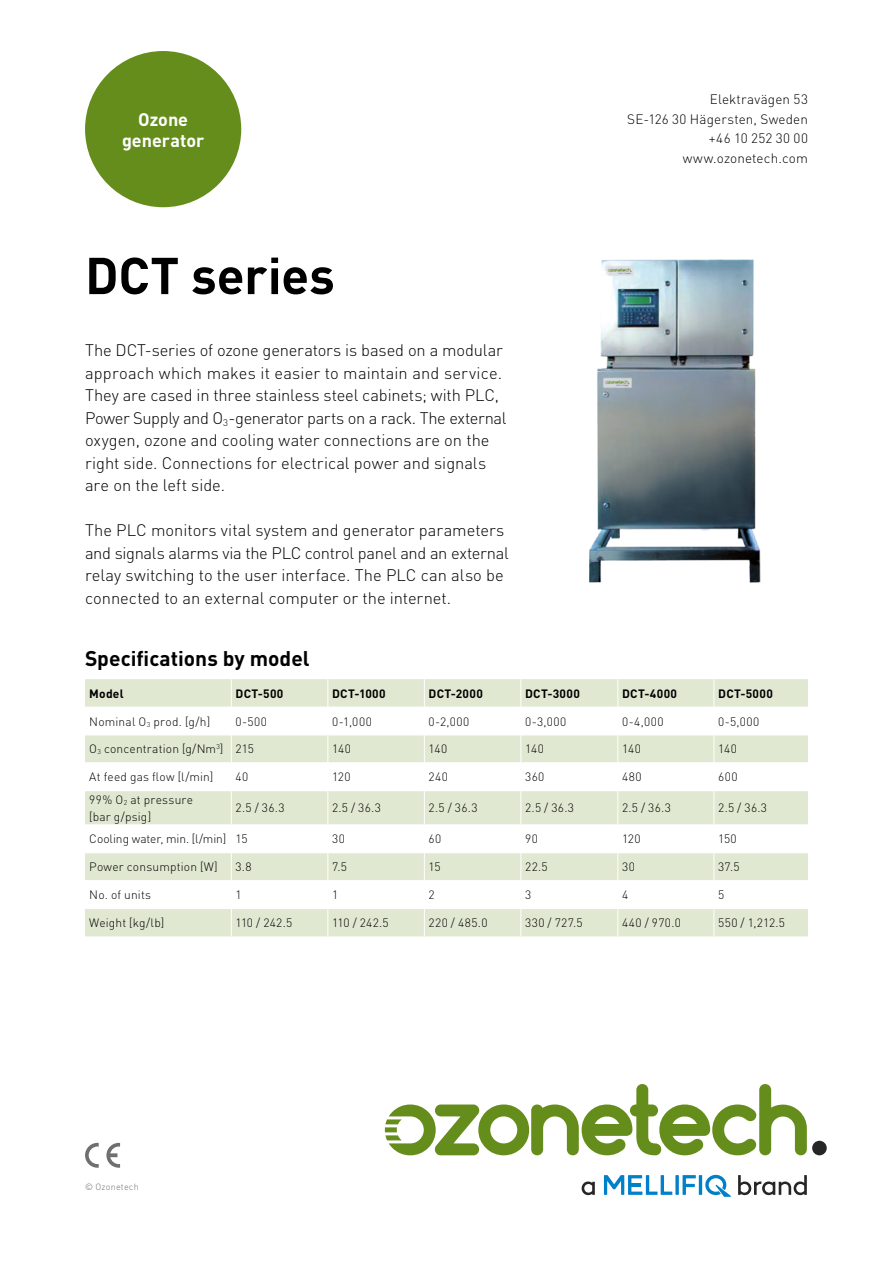
<style>
.page{position:relative;width:893px;height:1263px;background:#fff}
.page>*{position:absolute;margin:0;border:0;box-sizing:border-box;transform-origin:0 0}
.t1{font:700 51px "DINOT";color:#000}
.t2{font:700 21px "DINOT";color:#000}
.t3{font:700 18px/21px "DINOT";color:#fff;text-align:center}
.t4{font:300 16.5px/22.5px "DINOT";letter-spacing:-.005em;color:#000}
.t5{font:300 13.5px/19.5px "DINOT";letter-spacing:.01em;color:#000;text-align:right}
.t6{font:300 12px/16.5px "DINOT";letter-spacing:.015em;color:#000}
.t7{font:700 12px "DINOT";letter-spacing:.03em;color:#000}
.t8{font:300 12px "DINOT";letter-spacing:-.005em;color:#000}
.t9{font:300 9px "DINOT";letter-spacing:.025em;color:#706f6f}
</style>
<div class="page">
<div style="left:85px;top:51px;width:156px;height:156px;background:#658d1b;border-radius:50%"></div>
<div style="left:812px;top:1141px;width:15px;height:14px;background:#262626;border-radius:50%"></div>
<svg style="left:385px;top:1084px;width:422px;height:71px"></svg>
<svg style="left:582px;top:1181px;width:13px;height:14px"></svg>
<svg style="left:738px;top:1175px;width:69px;height:20px"></svg>
<svg style="left:604px;top:1175px;width:127px;height:22px"></svg>
<svg style="left:85px;top:1143px;width:14px;height:25px"></svg>
<svg style="left:106px;top:1143px;width:14px;height:25px"></svg>
<div style="left:85px;top:679px;width:723px;height:28px;background:#e0e8d1"></div>
<svg style="left:85px;top:736px;width:723px;height:89px;fill:#e0e8d1"></svg>
<hr style="left:85px;top:762px;width:146px;height:1px;background:#fff">
<hr style="left:231px;top:762px;width:97px;height:1px;background:#fff">
<svg style="left:231px;top:679px;width:1px;height:111px"></svg>
<hr style="left:328px;top:762px;width:96px;height:1px;background:#fff">
<svg style="left:328px;top:679px;width:1px;height:111px"></svg>
<hr style="left:424px;top:762px;width:97px;height:1px;background:#fff">
<svg style="left:424px;top:679px;width:1px;height:111px"></svg>
<hr style="left:521px;top:762px;width:97px;height:1px;background:#fff">
<svg style="left:521px;top:679px;width:1px;height:111px"></svg>
<hr style="left:618px;top:762px;width:96px;height:1px;background:#fff">
<svg style="left:618px;top:679px;width:1px;height:111px"></svg>
<hr style="left:714px;top:762px;width:94px;height:1px;background:#fff">
<svg style="left:714px;top:679px;width:1px;height:111px"></svg>
<hr style="left:85px;top:790px;width:146px;height:1px;background:#fff">
<hr style="left:231px;top:790px;width:97px;height:1px;background:#fff">
<hr style="left:231px;top:791px;width:1px;height:34px;background:#fff">
<hr style="left:328px;top:790px;width:96px;height:1px;background:#fff">
<hr style="left:328px;top:791px;width:1px;height:34px;background:#fff">
<hr style="left:424px;top:790px;width:97px;height:1px;background:#fff">
<hr style="left:424px;top:791px;width:1px;height:34px;background:#fff">
<hr style="left:521px;top:790px;width:97px;height:1px;background:#fff">
<hr style="left:521px;top:791px;width:1px;height:34px;background:#fff">
<hr style="left:618px;top:790px;width:96px;height:1px;background:#fff">
<hr style="left:618px;top:791px;width:1px;height:34px;background:#fff">
<hr style="left:714px;top:790px;width:94px;height:1px;background:#fff">
<hr style="left:714px;top:791px;width:1px;height:34px;background:#fff">
<svg style="left:85px;top:853px;width:723px;height:83px"></svg>
<img style="left:589px;top:259px;width:172px;height:324px">
<p class="t3" style="left:122px;top:108px;width:84px">Ozone generator</p>
<h1 class="t1" style="left:85px;top:242px;width:251px">DCT series</h1>
<p class="t4" style="left:85px;top:339px;width:423px">The DCT-series of ozone generators is based on a modular approach which makes it easier to maintain and service.<br>They are cased in three stainless steel cabinets; with PLC, Power Supply and O<sub>3</sub>-generator parts on a rack. The external oxygen, ozone and cooling water connections are on the right side. Connections for electrical power and signals are on the left side.</p>
<p class="t4" style="left:85px;top:519px;width:425px">The PLC monitors vital system and generator parameters and signals alarms via the PLC control panel and an external relay switching to the user interface. The PLC can also be connected to an external computer or the internet.</p>
<p class="t5" style="left:627px;top:90px;width:182px">Elektravägen 53<br>SE-126 30 Hägersten, Sweden +46 10 252 30 00 www.ozonetech.com</p>
<p class="t2" style="left:85px;top:645px;width:226px">Specifications by model</p>
<p class="t7" style="left:89px;top:685px;width:36px">Model</p>
<p class="t7" style="left:236px;top:685px;width:49px">DCT-500</p>
<p class="t7" style="left:332px;top:685px;width:55px">DCT-1000</p>
<p class="t7" style="left:429px;top:685px;width:56px">DCT-2000</p>
<p class="t7" style="left:525px;top:685px;width:56px">DCT-3000</p>
<p class="t7" style="left:622px;top:685px;width:57px">DCT-4000</p>
<p class="t7" style="left:718px;top:685px;width:56px">DCT-5000</p>
<p class="t6" style="left:89px;top:713px;width:122px">Nominal O<sub>3</sub> prod. [g/h]</p>
<p class="t6" style="left:236px;top:713px;width:33px">0-500</p>
<p class="t6" style="left:332px;top:713px;width:41px">0-1,000</p>
<p class="t6" style="left:429px;top:713px;width:42px">0-2,000</p>
<p class="t6" style="left:525px;top:713px;width:43px">0-3,000</p>
<p class="t6" style="left:622px;top:713px;width:43px">0-4,000</p>
<p class="t6" style="left:718px;top:713px;width:43px">0-5,000</p>
<p class="t6" style="left:89px;top:741px;width:166px">O<sub>3</sub> concentration [g/Nm<sup>3</sup>] 215</p>
<p class="t6" style="left:332px;top:741px;width:20px">140</p>
<p class="t6" style="left:429px;top:741px;width:20px">140</p>
<p class="t6" style="left:525px;top:741px;width:20px">140</p>
<p class="t6" style="left:622px;top:741px;width:20px">140</p>
<p class="t6" style="left:718px;top:741px;width:20px">140</p>
<p class="t6" style="left:89px;top:769px;width:126px">At feed gas flow [l/min]</p>
<p class="t6" style="left:236px;top:769px;width:14px">40</p>
<p class="t6" style="left:332px;top:769px;width:20px">120</p>
<p class="t6" style="left:429px;top:769px;width:21px">240</p>
<p class="t6" style="left:525px;top:769px;width:21px">360</p>
<p class="t6" style="left:622px;top:769px;width:21px">480</p>
<p class="t6" style="left:718px;top:769px;width:21px">600</p>
<p class="t6" style="left:89px;top:791px;width:105px">99% O<sub>2</sub> at pressure [bar g/psig]</p>
<p class="t6" style="left:236px;top:800px;width:50px">2.5 / 36.3</p>
<p class="t6" style="left:332px;top:800px;width:50px">2.5 / 36.3</p>
<p class="t6" style="left:429px;top:800px;width:50px">2.5 / 36.3</p>
<p class="t6" style="left:525px;top:800px;width:50px">2.5 / 36.3</p>
<p class="t6" style="left:622px;top:800px;width:50px">2.5 / 36.3</p>
<p class="t6" style="left:718px;top:800px;width:50px">2.5 / 36.3</p>
<p class="t8" style="left:89px;top:832px;width:160px">Cooling water, min. [l/min] 15</p>
<p class="t6" style="left:332px;top:831px;width:14px">30</p>
<p class="t6" style="left:429px;top:831px;width:14px">60</p>
<p class="t6" style="left:525px;top:831px;width:14px">90</p>
<p class="t6" style="left:622px;top:831px;width:20px">120</p>
<p class="t6" style="left:718px;top:831px;width:20px">150</p>
<p class="t6" style="left:89px;top:859px;width:130px">Power consumption [W]</p>
<p class="t6" style="left:236px;top:859px;width:18px">3.8</p>
<p class="t6" style="left:332px;top:859px;width:17px">7.5</p>
<p class="t6" style="left:429px;top:859px;width:14px">15</p>
<p class="t6" style="left:525px;top:859px;width:24px">22.5</p>
<p class="t6" style="left:622px;top:859px;width:14px">30</p>
<p class="t6" style="left:718px;top:859px;width:23px">37.5</p>
<p class="t6" style="left:89px;top:886px;width:63px">No. of units</p>
<p class="t6" style="left:236px;top:886px;width:8px">1</p>
<p class="t6" style="left:332px;top:886px;width:8px">1</p>
<p class="t6" style="left:429px;top:886px;width:8px">2</p>
<p class="t6" style="left:525px;top:886px;width:8px">3</p>
<p class="t6" style="left:622px;top:886px;width:8px">4</p>
<p class="t6" style="left:718px;top:886px;width:8px">5</p>
<p class="t6" style="left:89px;top:914px;width:77px">Weight [kg/lb]</p>
<p class="t6" style="left:236px;top:914px;width:58px">110 / 242.5</p>
<p class="t6" style="left:332px;top:914px;width:58px">110 / 242.5</p>
<p class="t6" style="left:429px;top:914px;width:60px">220 / 485.0</p>
<p class="t6" style="left:525px;top:914px;width:59px">330 / 727.5</p>
<p class="t6" style="left:622px;top:914px;width:60px">440 / 970.0</p>
<p class="t6" style="left:718px;top:914px;width:68px">550 / 1,212.5</p>
<p class="t9" style="left:85px;top:1181px;width:55px">© Ozonetech</p>
</div>
